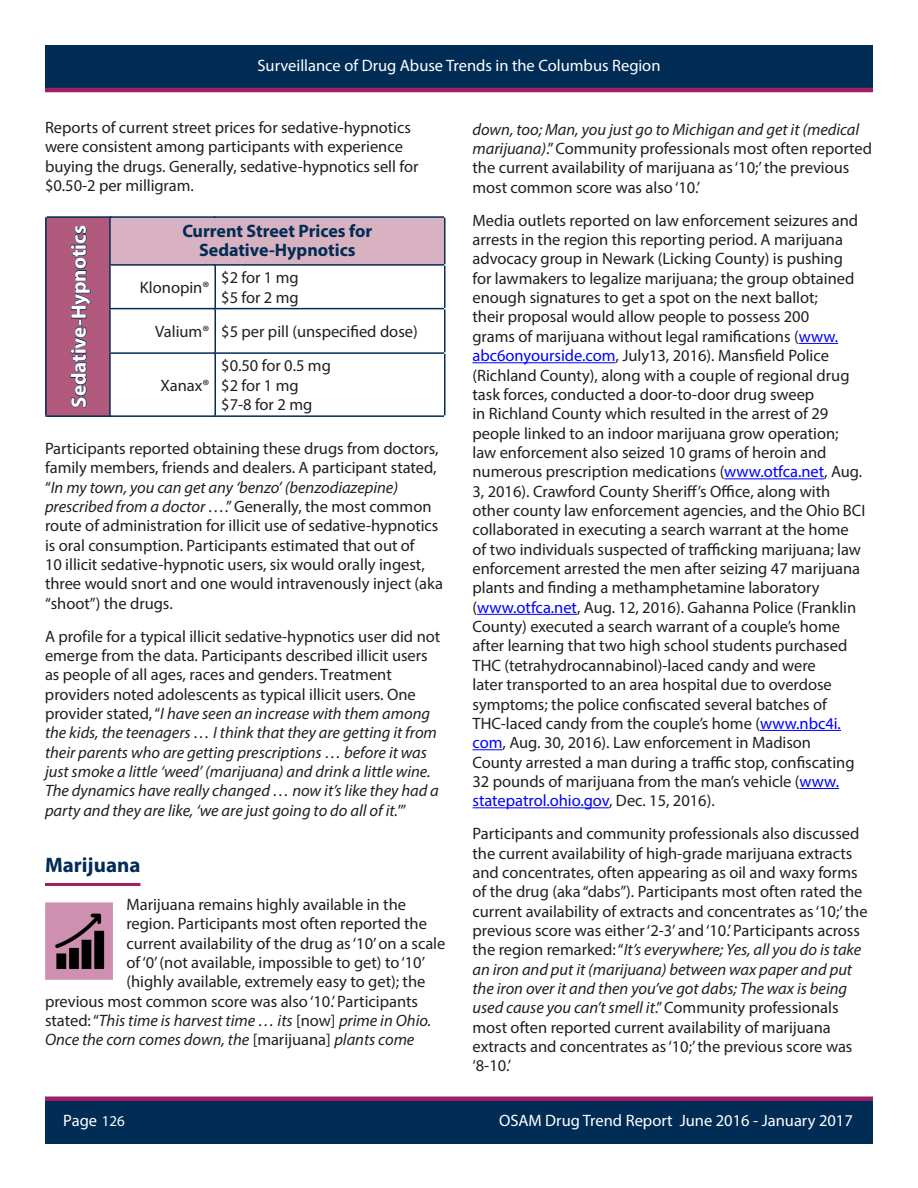
<style>
.page{position:relative;width:918px;height:1188px;background:#fff}
.page>*{position:absolute;margin:0;border:0;box-sizing:border-box;transform-origin:0 0}
.Paragraph_Body_Text{font:700 21px "Myriad Pro";color:#fff}
.Subhead_with_rule_Co{font:700 21px "Myriad Pro";color:#002c55}
.Paragraph_Body_Text-2{font:700 18px/19.4px "Myriad Pro";color:#002c55;text-align:center}
.Paragraph_Body_Text-3{font:16.5px/19.4px "Myriad Pro";color:#231f20}
.Subhead_with_rule_Co-2{font:italic 16.5px/19.4px "Myriad Pro";color:#231f20}
.Subhead_with_rule_Co-3{font:16.5px/19.4px "Myriad Pro";color:#231f20}
.Paragraph_Body_Text-4{font:italic 16.5px "Myriad Pro";color:#231f20}
.t1{font:16.5px "Myriad Pro";color:#fff}
.s1{font-style:italic}
.s2{font-style:normal}
.s3{color:#00f}
.s4{font-size:15px}
</style>
<div class="page">
<div style="left:45px;top:1099px;width:828px;height:45px;background:#002c55"></div>
<div style="left:45px;top:45px;width:828px;height:45px;background:#002c55"></div>
<hr style="left:45px;top:88px;width:828px;height:4px;background:#9e1f62">
<div style="left:45px;top:1096px;width:828px;height:5px;background:#9e1f62"></div>
<hr style="left:45px;top:883px;width:95px;height:3px;background:#9e1f62">
<hr style="left:799px;top:343px;width:39px;height:1px;background:#00f">
<hr style="left:472px;top:362px;width:144px;height:1px;background:#00f">
<hr style="left:724px;top:478px;width:100px;height:1px;background:#00f">
<hr style="left:477px;top:614px;width:100px;height:1px;background:#00f">
<hr style="left:760px;top:730px;width:81px;height:1px;background:#00f">
<hr style="left:472px;top:749px;width:31px;height:1px;background:#00f">
<hr style="left:800px;top:788px;width:39px;height:1px;background:#00f">
<hr style="left:472px;top:807px;width:137px;height:1px;background:#00f">
<div style="left:46px;top:217px;width:64px;height:199px;background:#b15a7e"></div>
<div style="left:110px;top:217px;width:335px;height:48px;background:#d8b2c0"></div>
<hr style="left:47px;top:216px;width:64px;height:2px;background:#002c55">
<hr style="left:45px;top:218px;width:2px;height:47px;background:#002c55">
<hr style="left:45px;top:265px;width:2px;height:44px;background:#002c55">
<hr style="left:45px;top:309px;width:2px;height:44px;background:#002c55">
<hr style="left:45px;top:353px;width:2px;height:62px;background:#002c55">
<hr style="left:47px;top:415px;width:64px;height:2px;background:#002c55">
<hr style="left:110px;top:216px;width:105px;height:2px;background:#002c55">
<hr style="left:109px;top:218px;width:2px;height:46px;background:#002c55">
<hr style="left:214px;top:216px;width:230px;height:2px;background:#002c55">
<hr style="left:444px;top:218px;width:2px;height:46px;background:#002c55">
<hr style="left:109px;top:264px;width:106px;height:2px;background:#002c55">
<hr style="left:109px;top:266px;width:2px;height:42px;background:#002c55">
<hr style="left:214px;top:264px;width:230px;height:2px;background:#002c55">
<hr style="left:214px;top:266px;width:2px;height:42px;background:#002c55">
<hr style="left:444px;top:266px;width:2px;height:42px;background:#002c55">
<hr style="left:109px;top:308px;width:106px;height:1px;background:#002c55">
<hr style="left:109px;top:309px;width:2px;height:43px;background:#002c55">
<hr style="left:214px;top:308px;width:230px;height:1px;background:#002c55">
<hr style="left:214px;top:309px;width:2px;height:43px;background:#002c55">
<hr style="left:444px;top:309px;width:2px;height:43px;background:#002c55">
<hr style="left:109px;top:352px;width:106px;height:2px;background:#002c55">
<hr style="left:109px;top:354px;width:2px;height:61px;background:#002c55">
<hr style="left:214px;top:352px;width:230px;height:2px;background:#002c55">
<hr style="left:214px;top:354px;width:2px;height:61px;background:#002c55">
<hr style="left:444px;top:354px;width:2px;height:61px;background:#002c55">
<hr style="left:110px;top:415px;width:105px;height:2px;background:#002c55">
<hr style="left:214px;top:415px;width:230px;height:2px;background:#002c55">
<svg style="left:70px;top:225px;width:21px;height:183px"></svg>
<div style="left:45px;top:902px;width:68px;height:78px;background:#ce8fb0"></div>
<img style="left:55px;top:913px;width:49px;height:56px">
<p class="t1" style="left:257px;top:55px;width:405px">Surveillance of Drug Abuse Trends in the Columbus Region</p>
<p class="Paragraph_Body_Text-3" style="left:45px;top:118px;width:375px">Reports of current street prices for sedative-hypnotics were consistent among participants with experience buying the drugs. Generally, sedative-hypnotics sell for $0.50-2 per milligram.</p>
<p class="Paragraph_Body_Text" style="left:65px;top:408px;width:184px;rotate:-90deg">Sedative-Hypnotics</p>
<p class="Paragraph_Body_Text-2" style="left:182px;top:220px;width:192px">Current Street Prices for<br>Sedative-Hypnotics</p>
<p class="Paragraph_Body_Text-3" style="left:140px;top:277px;width:71px">Klonopin®</p>
<p class="Paragraph_Body_Text-3" style="left:221px;top:268px;width:79px">$2 for 1 mg $5 for 2 mg</p>
<p class="Paragraph_Body_Text-3" style="left:155px;top:322px;width:55px">Valium®</p>
<p class="Paragraph_Body_Text-3" style="left:221px;top:322px;width:198px">$5 per pill (unspecified dose)</p>
<p class="Paragraph_Body_Text-3" style="left:160px;top:375px;width:50px">Xanax®</p>
<p class="Paragraph_Body_Text-3" style="left:221px;top:356px;width:111px">$0.50 for 0.5 mg $2 for 1 mg $7-8 for 2 mg</p>
<p class="Paragraph_Body_Text-3" style="left:45px;top:438px;width:395px">Participants reported obtaining these drugs from doctors, family members, friends and dealers. A participant stated, “<span class="s1">In my town, you can get any ‘benzo’ (benzodiazepine) prescribed from a doctor …</span>.” Generally, the most common</p>
<p class="Subhead_with_rule_Co-3" style="left:45px;top:516px;width:400px">route of administration for illicit use of sedative-hypnotics is oral consumption. Participants estimated that out of<br>10 illicit sedative-hypnotic users, six would orally ingest, three would snort and one would intravenously inject (aka “shoot”) the drugs.</p>
<p class="Subhead_with_rule_Co-2" style="left:45px;top:626px;width:397px"><span class="s2">A profile for a typical illicit sedative-hypnotics user did not emerge from the data. Participants described illicit users as people of all ages, races and genders. Treatment providers noted adolescents as typical illicit users. One provider stated, “</span>I have seen an increase with them among the kids, the teenagers … I think that they are getting it from their parents who are getting prescriptions … before it was just smoke a little ‘weed’ (marijuana) and drink a little wine.<br>The dynamics have really changed … now it’s like they had a party and they are like, ‘we are just going to do all of it.<span class="s2">’”</span></p>
<p class="Subhead_with_rule_Co" style="left:45px;top:852px;width:97px">Marijuana</p>
<p class="Paragraph_Body_Text-3" style="left:126px;top:894px;width:281px">Marijuana remains highly available in the</p>
<p class="Paragraph_Body_Text-3" style="left:126px;top:914px;width:302px">region. Participants most often reported the</p>
<p class="Paragraph_Body_Text-3" style="left:126px;top:933px;width:321px">current availability of the drug as ‘10’ on a scale</p>
<p class="Paragraph_Body_Text-3" style="left:126px;top:952px;width:300px">of ‘0’ (not available, impossible to get) to ‘10’</p>
<p class="Paragraph_Body_Text-3" style="left:126px;top:972px;width:300px">(highly available, extremely easy to get); the</p>
<p class="Paragraph_Body_Text-3" style="left:45px;top:991px;width:375px">previous most common score was also ‘10.’ Participants</p>
<p class="Paragraph_Body_Text-4" style="left:45px;top:1010px;width:388px"><span class="s2">stated: “</span>This time is harvest time … its <span class="s2">[now]</span> prime in Ohio.</p>
<p class="Paragraph_Body_Text-4" style="left:45px;top:1030px;width:371px">Once the corn comes down, the <span class="s2">[marijuana]</span> plants come</p>
<p class="Paragraph_Body_Text-3" style="left:472px;top:119px;width:401px"><span class="s1">down, too; Man, you just go to Michigan and get it (medical marijuana)</span>.” Community professionals most often reported the current availability of marijuana as ‘10;’ the previous most common score was also ‘10.’</p>
<p class="Paragraph_Body_Text-3" style="left:472px;top:210px;width:394px">Media outlets reported on law enforcement seizures and arrests in the region this reporting period. A marijuana advocacy group in Newark (Licking County) is pushing for lawmakers to legalize marijuana; the group obtained enough signatures to get a spot on the next ballot;<br>their proposal would allow people to possess 200<br>grams of marijuana without legal ramifications (<span class="s3">www. abc6onyourside.com</span>, July13, 2016). Mansfield Police (Richland County), along with a couple of regional drug task forces, conducted a door-to-door drug sweep<br>in Richland County which resulted in the arrest of 29 people linked to an indoor marijuana grow operation; law enforcement also seized 10 grams of heroin and numerous prescription medications (<span class="s3">www.otfca.net</span>, Aug.<br>3, 2016). Crawford County Sheriff’s Office, along with other county law enforcement agencies, and the Ohio BCI collaborated in executing a search warrant at the home of two individuals suspected of trafficking marijuana; law enforcement arrested the men after seizing 47 marijuana plants and finding a methamphetamine laboratory (<span class="s3">www.otfca.net</span>, Aug. 12, 2016). Gahanna Police (Franklin County) executed a search warrant of a couple’s home after learning that two high school students purchased THC (tetrahydrocannabinol)-laced candy and were<br>later transported to an area hospital due to overdose symptoms; the police confiscated several batches of THC-laced candy from the couple’s home (<span class="s3">www.nbc4i. com</span>, Aug. 30, 2016). Law enforcement in Madison<br>County arrested a man during a traffic stop, confiscating 32 pounds of marijuana from the man’s vehicle (<span class="s3">www. statepatrol.ohio.gov</span>, Dec. 15, 2016).</p>
<p class="Paragraph_Body_Text-3" style="left:472px;top:824px;width:397px">Participants and community professionals also discussed the current availability of high-grade marijuana extracts and concentrates, often appearing as oil and waxy forms of the drug (aka “dabs”). Participants most often rated the current availability of extracts and concentrates as ‘10;’ the previous score was either ‘2-3’ and ‘10.’ Participants across the region remarked: “<span class="s1">It’s everywhere; Yes, all you do is take an iron and put it (marijuana) between wax paper and put the iron over it and then you’ve got dabs; The wax is being used cause you can’t smell it</span>.” Community professionals most often reported current availability of marijuana extracts and concentrates as ‘10;’ the previous score was ‘8-10.’</p>
<p class="t1" style="left:63px;top:1111px;width:63px">Page <span class="s4">126</span></p>
<p class="t1" style="left:499px;top:1111px;width:355px">OSAM Drug Trend Report June 2016 - January 2017</p>
</div>
